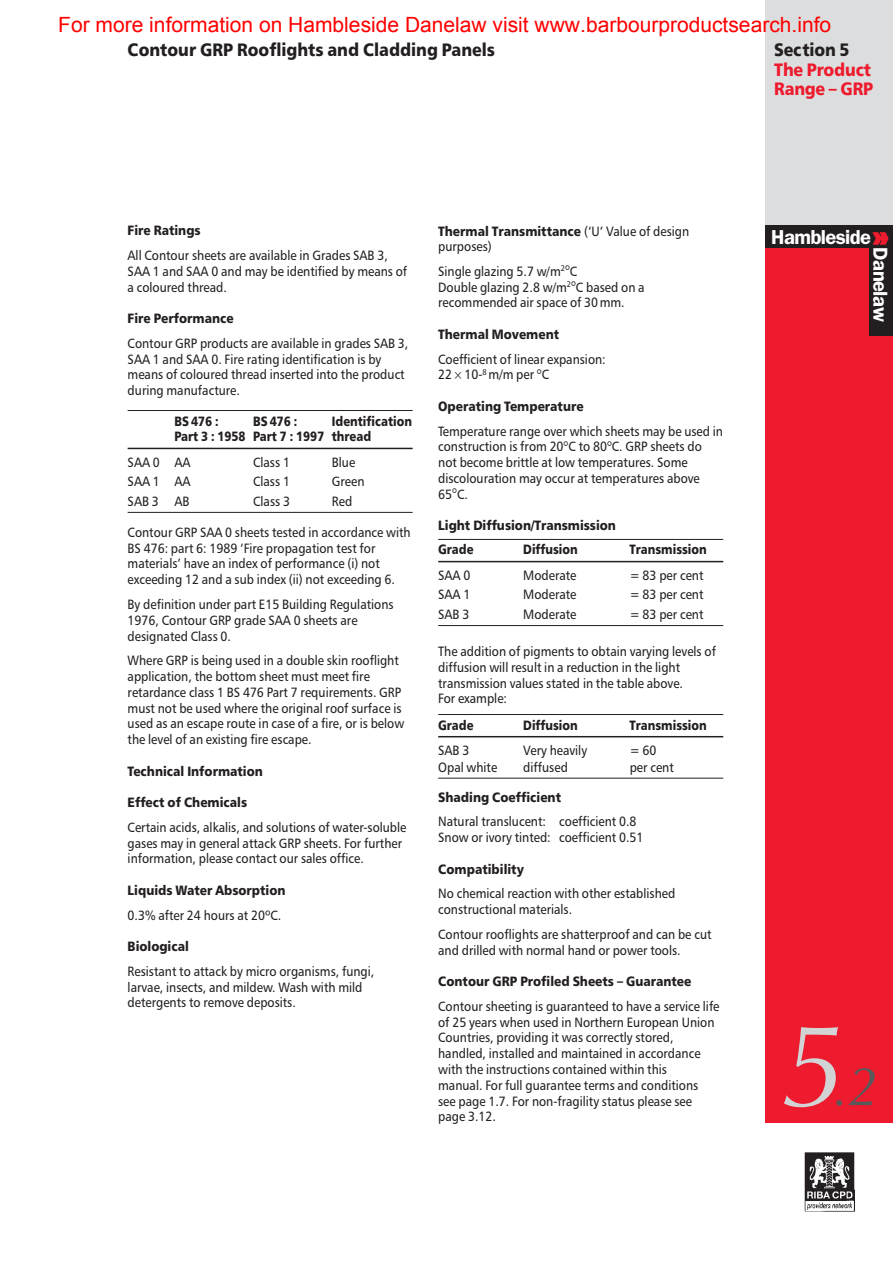
<style>
.page{position:relative;width:893px;height:1263px;background:#fff}
.page>*{position:absolute;margin:0;border:0;box-sizing:border-box;transform-origin:0 0}
.t1{font:italic 55.5px "Zapf Humanist 601 BT";color:#58595b}
.t2{font:21px "Arial";color:#f00}
.t3{font:600 20.25px "Franklin Gothic";letter-spacing:-.03em;color:#fff}
.t4{font:18px "Humanist 777 BT Black B";color:#231f20;scale:.9 1}
.t5{font:18px/19.5px "Humanist 777 BT Black B";letter-spacing:-.01em;color:#ed1b2d;scale:.9 1}
.t6{font:13.5px/15.8px "Humanist 777 BT Roman B";color:#231f20;scale:.9 1}
.t7{font:13.5px "Humanist 777 BT Black B";color:#231f20;scale:.9 1}
.t8{font:13.5px/15.8px "Humanist 777 BT Black B";color:#231f20;scale:.85 1}
.s1{font-family:"Humanist 777 BT Roman B"}
.s2{font-size:16.5px}
.s3{font-size:120px;color:#d1d3d4}
</style>
<div class="page">
<div style="left:765px;top:0;width:127px;height:225px;background:#dcddde"></div>
<div style="left:765px;top:225px;width:127px;height:898px;background:#ed1b2d"></div>
<img style="left:804px;top:1152px;width:50px;height:59px">
<div style="left:868px;top:225px;width:24px;height:111px;background:#231f20"></div>
<div style="left:765px;top:225px;width:126px;height:23px;background:#231f20"></div>
<img style="left:872px;top:232px;width:16px;height:13px">
<hr style="left:128px;top:410px;width:284px;height:1px;background:#231f20">
<hr style="left:128px;top:448px;width:284px;height:1px;background:#231f20">
<hr style="left:128px;top:512px;width:284px;height:1px;background:#231f20">
<hr style="left:438px;top:539px;width:285px;height:1px;background:#231f20">
<hr style="left:438px;top:561px;width:285px;height:1px;background:#231f20">
<hr style="left:438px;top:625px;width:285px;height:1px;background:#231f20">
<hr style="left:438px;top:714px;width:285px;height:1px;background:#231f20">
<hr style="left:438px;top:736px;width:285px;height:1px;background:#231f20">
<hr style="left:438px;top:778px;width:285px;height:1px;background:#231f20">
<h2 class="t2" style="left:58px;top:11px;width:774px">For more information on Hambleside Danelaw visit www.barbourproductsearch.info</h2>
<h3 class="t4" style="left:128px;top:43px;width:409px">Contour GRP Rooflights and Cladding Panels</h3>
<h3 class="t4" style="left:774px;top:43px;width:85px">Section 5</h3>
<h3 class="t5" style="left:774px;top:61px;width:111px">The Product<br>Range – GRP</h3>
<p class="t7" style="left:128px;top:226px;width:83px">Fire Ratings</p>
<p class="t6" style="left:128px;top:249px;width:312px">All Contour sheets are available in Grades SAB 3,<br>SAA 1 and SAA 0 and may be identified by means of a coloured thread.</p>
<p class="t7" style="left:128px;top:314px;width:119px">Fire Performance</p>
<p class="t6" style="left:128px;top:337px;width:313px">Contour GRP products are available in grades SAB 3, SAA 1 and SAA 0. Fire rating identification is by means of coloured thread inserted into the product during manufacture.</p>
<p class="t8" style="left:174px;top:414px;width:281px;text-indent:157px">Identification<br>Part 3 : 1958 Part 7 : 1997 thread</p>
<p class="t6" style="left:128px;top:456px;width:71px">SAA 0 AA</p>
<p class="t6" style="left:253px;top:456px;width:42px">Class 1</p>
<p class="t6" style="left:332px;top:456px;width:28px">Blue</p>
<p class="t6" style="left:128px;top:475px;width:71px">SAA 1 AA</p>
<p class="t6" style="left:253px;top:475px;width:42px">Class 1</p>
<p class="t6" style="left:332px;top:475px;width:38px">Green</p>
<p class="t6" style="left:128px;top:495px;width:70px">SAB 3 AB</p>
<p class="t6" style="left:253px;top:495px;width:42px">Class 3</p>
<p class="t6" style="left:332px;top:495px;width:24px">Red</p>
<p class="t8" style="left:174px;top:414px;width:53px">BS 476 :</p>
<p class="t8" style="left:253px;top:414px;width:53px">BS 476 :</p>
<p class="t6" style="left:128px;top:526px;width:316px">Contour GRP SAA 0 sheets tested in accordance with BS 476: part 6: 1989 ‘Fire propagation test for materials’ have an index of performance (i) not exceeding 12 and a sub index (ii) not exceeding 6.</p>
<p class="t6" style="left:128px;top:598px;width:297px">By definition under part E15 Building Regulations<br>1976, Contour GRP grade SAA 0 sheets are designated Class 0.</p>
<p class="t6" style="left:128px;top:654px;width:309px">Where GRP is being used in a double skin rooflight application, the bottom sheet must meet fire retardance class 1 BS 476 Part 7 requirements. GRP must not be used where the original roof surface is used as an escape route in case of a fire, or is below the level of an existing fire escape.</p>
<p class="t7" style="left:128px;top:766px;width:152px">Technical Information</p>
<p class="t7" style="left:128px;top:797px;width:134px">Effect of Chemicals</p>
<p class="t6" style="left:128px;top:821px;width:311px">Certain acids, alkalis, and solutions of water-soluble gases may in general attack GRP sheets. For further information, please contact our sales office.</p>
<p class="t7" style="left:128px;top:885px;width:177px">Liquids Water Absorption</p>
<p class="t6" style="left:128px;top:908px;width:172px">0.3% after 24 hours at 20ºC.</p>
<p class="t7" style="left:128px;top:941px;width:70px">Biological</p>
<p class="t6" style="left:128px;top:965px;width:275px">Resistant to attack by micro organisms, fungi, larvae, insects, and mildew. Wash with mild detergents to remove deposits.</p>
<p class="t7" style="left:438px;top:226px;width:280px">Thermal Transmittance <span class="s1">(‘U’ Value of design</span></p>
<p class="t6" style="left:438px;top:236px;width:156px;line-height:24.8px">purposes)<br>Single glazing 5.7 w/m<sup>2</sup><span class="s2">°</span>C</p>
<p class="t6" style="left:438px;top:281px;width:231px">Double glazing 2.8 w/m<sup>2</sup><span class="s2">°</span>C based on a recommended air space of 30mm.</p>
<p class="t7" style="left:438px;top:329px;width:136px">Thermal Movement</p>
<p class="t6" style="left:438px;top:353px;width:188px">Coefficient of linear expansion:<br>22 10-<sup>8</sup> m/m per <span class="s2">°</span>C</p>
<p class="t7" style="left:438px;top:401px;width:163px">Operating Temperature</p>
<p class="t6" style="left:438px;top:425px;width:318px">Temperature range over which sheets may be used in construction is from 20<span class="s2">°</span>C to 80<span class="s2">°</span>C. GRP sheets do not become brittle at low temperatures. Some discolouration may occur at temperatures above 65<span class="s2">°</span>C.</p>
<p class="t7" style="left:438px;top:521px;width:199px">Light Diffusion/Transmission</p>
<p class="t8" style="left:438px;top:543px;width:43px">Grade</p>
<p class="t8" style="left:523px;top:543px;width:66px">Diffusion</p>
<p class="t8" style="left:629px;top:543px;width:92px">Transmission</p>
<p class="t6" style="left:438px;top:569px;width:37px">SAA 0</p>
<p class="t6" style="left:523px;top:569px;width:61px">Moderate</p>
<p class="t6" style="left:629px;top:569px;width:83px">= 83 per cent</p>
<p class="t6" style="left:438px;top:588px;width:37px">SAA 1</p>
<p class="t6" style="left:523px;top:588px;width:61px">Moderate</p>
<p class="t6" style="left:629px;top:588px;width:83px">= 83 per cent</p>
<p class="t6" style="left:438px;top:608px;width:36px">SAB 3</p>
<p class="t6" style="left:523px;top:608px;width:61px">Moderate</p>
<p class="t6" style="left:629px;top:608px;width:83px">= 83 per cent</p>
<p class="t6" style="left:438px;top:645px;width:310px">The addition of pigments to obtain varying levels of diffusion will result in a reduction in the light transmission values stated in the table above.<br>For example:</p>
<p class="t8" style="left:438px;top:718px;width:43px">Grade</p>
<p class="t8" style="left:523px;top:718px;width:66px">Diffusion</p>
<p class="t8" style="left:629px;top:718px;width:92px">Transmission</p>
<p class="t6" style="left:438px;top:744px;width:36px">SAB 3</p>
<p class="t6" style="left:523px;top:744px;width:72px">Very heavily</p>
<p class="t6" style="left:629px;top:744px;width:31px">= 60</p>
<p class="t6" style="left:438px;top:760px;width:67px">Opal white</p>
<p class="t6" style="left:523px;top:760px;width:51px">diffused</p>
<p class="t6" style="left:629px;top:760px;width:51px">per cent</p>
<p class="t7" style="left:438px;top:792px;width:138px">Shading Coefficient</p>
<p class="t6" style="left:438px;top:815px;width:230px">Natural translucent: coefficient 0.8<br>Snow or ivory tinted: coefficient 0.51</p>
<p class="t7" style="left:438px;top:864px;width:97px">Compatibility</p>
<p class="t6" style="left:438px;top:887px;width:265px">No chemical reaction with other established constructional materials.</p>
<p class="t6" style="left:438px;top:928px;width:305px">Contour rooflights are shatterproof and can be cut and drilled with normal hand or power tools.</p>
<p class="t7" style="left:438px;top:977px;width:283px">Contour GRP Profiled Sheets – Guarantee</p>
<p class="t6" style="left:438px;top:1000px;width:314px">Contour sheeting is guaranteed to have a service life of 25 years when used in Northern European Union Countries, providing it was correctly stored, handled, installed and maintained in accordance with the instructions contained within this<br>manual. For full guarantee terms and conditions<br>see page 1.7. For non-fragility status please see page 3.12.</p>
<h3 class="t3" style="left:771px;top:230px;width:101px">Hambleside</h3>
<h3 class="t3" style="left:887px;top:247px;width:76px;rotate:90deg">Danelaw</h3>
<h1 class="t1" style="left:781px;top:1066px;width:98px"><span class="s3">5</span>.2</h1>
</div>
